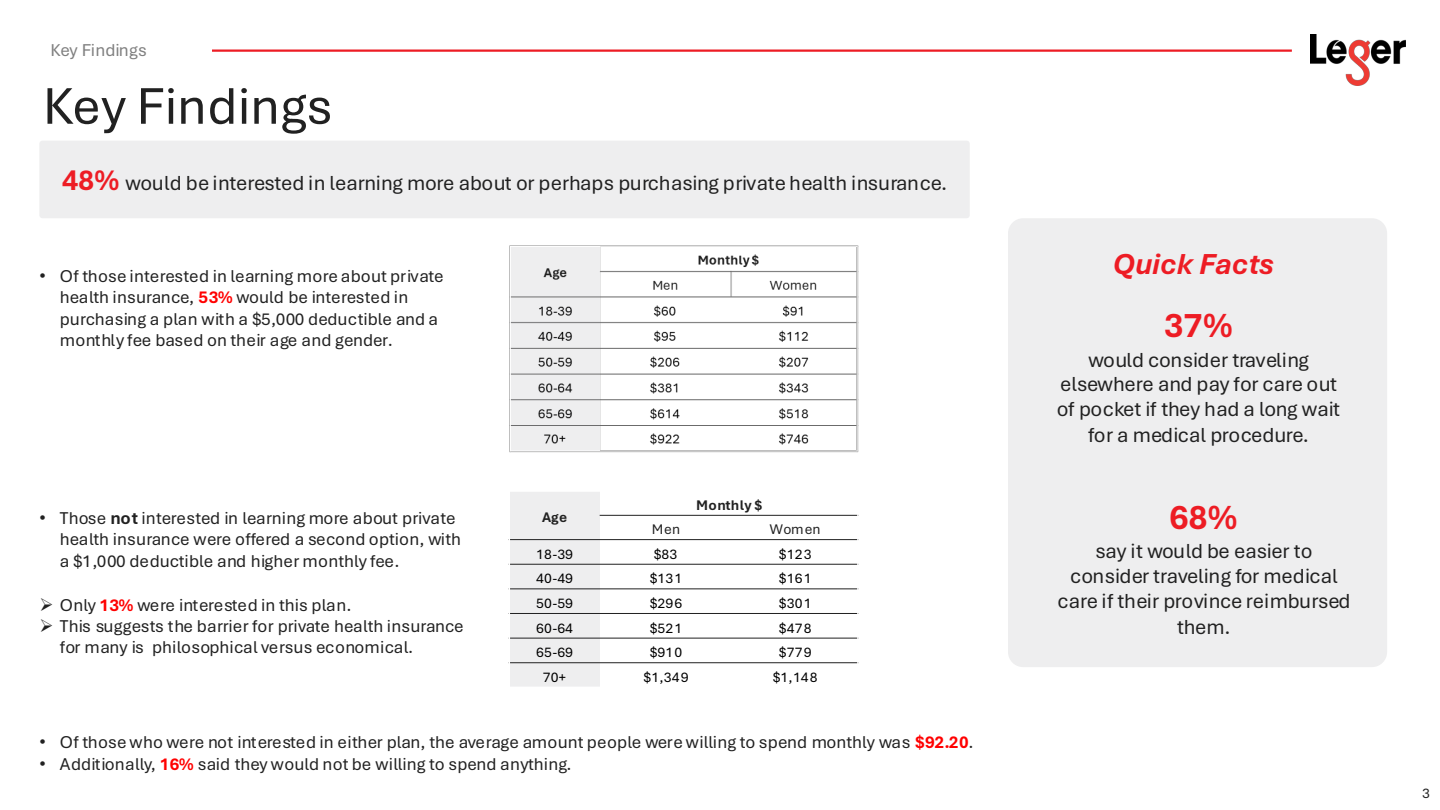
<style>
.page{position:relative;width:1440px;height:810px;background:#fff}
.page>*{position:absolute;margin:0;border:0;box-sizing:border-box;transform-origin:0 0}
.t1{font:54px "Aptos";letter-spacing:-.005em;color:#212121}
.t2{font:700 36px "Aptos";color:#ed1c24}
.t3{font:italic 700 30.45px "Aptos";letter-spacing:-.005em;color:#ed1c24}
.t4{font:21.45px/25.2px "Aptos";letter-spacing:-.005em;color:#212121;text-align:center}
.t5{font:21.3px "Aptos";color:#212121}
.t6{font:18px/21.5px "Aptos";letter-spacing:.005em;color:#212121}
.t7{font:18px "Aptos";color:#7f7f7f}
.t8{font:14.7px "Aptos";letter-spacing:.005em;color:#000}
.t9{font:700 14.7px "Aptos";letter-spacing:.025em;color:#212121}
.t10{font:14.7px "Aptos";letter-spacing:.02em;color:#212121}
.s1{font-weight:700;font-size:30.45px;color:#ed1c24}
.s2{font-family:"Arial"}
.s3{font-weight:700;color:#f00}
.s4{font-weight:700}
</style>
<div class="page">
<img style="left:1311px;top:35px;width:94px;height:51px">
<hr style="left:98px;top:50px;width:1194px;height:2px;background:#ed1c24">
<div style="left:1008px;top:218px;width:379px;height:449px;background:#eeeeef;border-radius:15px"></div>
<div style="left:39px;top:36px;width:173px;height:36px;background:#fff"></div>
<img style="left:510px;top:245px;width:348px;height:208px">
<div style="left:39px;top:141px;width:931px;height:77px;background:#eeeeef;border-radius:3px"></div>
<div style="left:509px;top:491px;width:91px;height:49px;background:#eeeeef"></div>
<div style="left:509px;top:540px;width:91px;height:24px;background:#eeeeef"></div>
<div style="left:509px;top:564px;width:91px;height:25px;background:#eeeeef"></div>
<div style="left:509px;top:589px;width:91px;height:24px;background:#eeeeef"></div>
<div style="left:509px;top:613px;width:91px;height:25px;background:#eeeeef"></div>
<div style="left:509px;top:638px;width:91px;height:25px;background:#eeeeef"></div>
<div style="left:509px;top:663px;width:91px;height:24px;background:#eeeeef"></div>
<hr style="left:600px;top:515px;width:259px;height:1px;background:#212121">
<hr style="left:509px;top:539px;width:350px;height:1px;background:#212121">
<hr style="left:509px;top:564px;width:350px;height:1px;background:#212121">
<hr style="left:509px;top:588px;width:350px;height:1px;background:#212121">
<hr style="left:509px;top:613px;width:350px;height:1px;background:#212121">
<hr style="left:509px;top:638px;width:350px;height:1px;background:#212121">
<hr style="left:509px;top:662px;width:350px;height:1px;background:#212121">
<hr style="left:509px;top:490px;width:1px;height:198px;background:#fff">
<hr style="left:857px;top:490px;width:2px;height:198px;background:#fff">
<hr style="left:509px;top:490px;width:350px;height:2px;background:#fff">
<p class="t7" style="left:50px;top:39px;width:98px">Key Findings</p>
<h1 class="t1" style="left:43px;top:73px;width:291px">Key Findings</h1>
<p class="t4" style="left:62px;top:170px;width:886px"><span class="s1">48%</span> would be interested in learning more about or perhaps purchasing private health insurance.</p>
<p class="t6" style="left:60px;top:265px;width:385px;text-indent:-20px"><span class="s2">•</span> Of those interested in learning more about private health insurance, <span class="s3">53%</span> would be interested in purchasing a plan with a $5,000 deductible and a monthly fee based on their age and gender.</p>
<p class="t6" style="left:60px;top:507px;width:403px;text-indent:-20px"><span class="s2">•</span> Those <span class="s4">not</span> interested in learning more about private health insurance were offered a second option, with a $1,000 deductible and higher monthly fee.</p>
<p class="t6" style="left:40px;top:594px;width:314px">➢ Only <span class="s3">13%</span> were interested in this plan.</p>
<p class="t6" style="left:60px;top:615px;width:405px;text-indent:-20px">➢ This suggests the barrier for private health insurance for many is philosophical versus economical.</p>
<p class="t9" style="left:542px;top:508px;width:26px">Age</p>
<p class="t9" style="left:696px;top:496px;width:68px">Monthly $</p>
<p class="t10" style="left:652px;top:520px;width:30px">Men</p>
<p class="t10" style="left:770px;top:520px;width:52px">Women</p>
<p class="t8" style="left:536px;top:545px;width:38px">18-39</p>
<p class="t8" style="left:654px;top:545px;width:25px">$83</p>
<p class="t8" style="left:779px;top:545px;width:34px">$123</p>
<p class="t8" style="left:536px;top:569px;width:38px">40-49</p>
<p class="t8" style="left:650px;top:569px;width:34px">$131</p>
<p class="t8" style="left:779px;top:569px;width:34px">$161</p>
<p class="t8" style="left:536px;top:594px;width:38px">50-59</p>
<p class="t8" style="left:650px;top:594px;width:34px">$296</p>
<p class="t8" style="left:779px;top:594px;width:34px">$301</p>
<p class="t8" style="left:536px;top:619px;width:38px">60-64</p>
<p class="t8" style="left:650px;top:619px;width:34px">$521</p>
<p class="t8" style="left:779px;top:619px;width:34px">$478</p>
<p class="t8" style="left:536px;top:643px;width:38px">65-69</p>
<p class="t8" style="left:650px;top:643px;width:34px">$910</p>
<p class="t8" style="left:779px;top:643px;width:34px">$779</p>
<p class="t8" style="left:543px;top:668px;width:25px">70+</p>
<p class="t8" style="left:644px;top:668px;width:47px">$1,349</p>
<p class="t8" style="left:773px;top:668px;width:46px">$1,148</p>
<p class="t6" style="left:40px;top:732px;width:936px"><span class="s2">•</span> Of those who were not interested in either plan, the average amount people were willing to spend monthly was <span class="s3">$92.20</span>.</p>
<p class="t6" style="left:40px;top:753px;width:534px"><span class="s2">•</span> Additionally, <span class="s3">16%</span> said they would not be willing to spend anything.</p>
<h3 class="t3" style="left:1113px;top:246px;width:163px">Quick Facts</h3>
<h2 class="t2" style="left:1164px;top:303px;width:70px">37%</h2>
<p class="t4" style="left:1057px;top:347px;width:285px">would consider traveling elsewhere and pay for care out of pocket if they had a long wait for a medical procedure.</p>
<h2 class="t2" style="left:1169px;top:495px;width:70px">68%</h2>
<p class="t4" style="left:1058px;top:539px;width:294px;line-height:24.8px">say it would be easier to consider traveling for medical care if their province reimbursed</p>
<p class="t5" style="left:1177px;top:614px;width:55px">them.</p>
<p class="t10" style="left:1422px;top:784px;width:9px">3</p>
</div>
